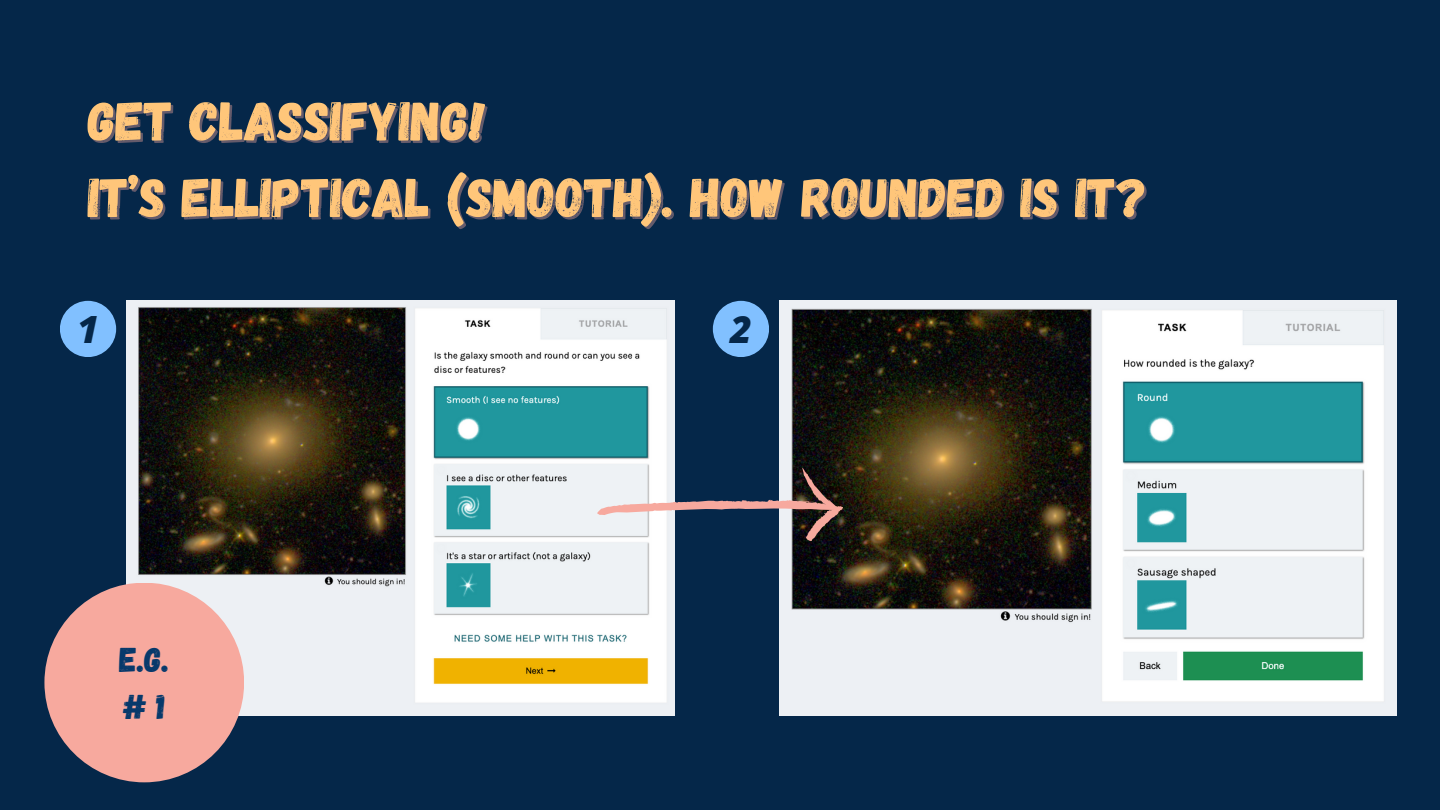
<style>
.page{position:relative;width:1440px;height:810px;background:#052749}
.page>*{position:absolute;margin:0;border:0;box-sizing:border-box;transform-origin:0 0}
.t1{font:55px "Gagalin";color:#ffc67a}
.t2{font:italic 800 37.5px "Open Sans";color:#052749}
.t3{font:34.3px "Gagalin";color:#07396b}
</style>
<div class="page">
<div style="left:60px;top:301px;width:56px;height:56px;background:#81c0ff;border-radius:50%"></div>
<img style="left:127px;top:301px;width:547px;height:415px">
<div style="left:713px;top:301px;width:56px;height:56px;background:#81c0ff;border-radius:50%"></div>
<img style="left:780px;top:301px;width:617px;height:415px">
<svg style="left:595px;top:465px;width:250px;height:76px"></svg>
<div style="left:44px;top:583px;width:200px;height:199px;background:#f7a99e;border-radius:50%"></div>
<p class="t1" style="left:88px;top:85px;width:399px">GET CLASSIFYING!</p>
<p class="t1" style="left:88px;top:162px;width:1061px">IT’S ELLIPTICAL (SMOOTH). HOW ROUNDED IS IT?</p>
<p class="t2" style="left:77px;top:303px;width:23px">1</p>
<p class="t2" style="left:730px;top:303px;width:23px">2</p>
<p class="t3" style="left:120px;top:637px;width:51px">E.G.</p>
<p class="t3" style="left:123px;top:685px;width:44px"># 1</p>
</div>
